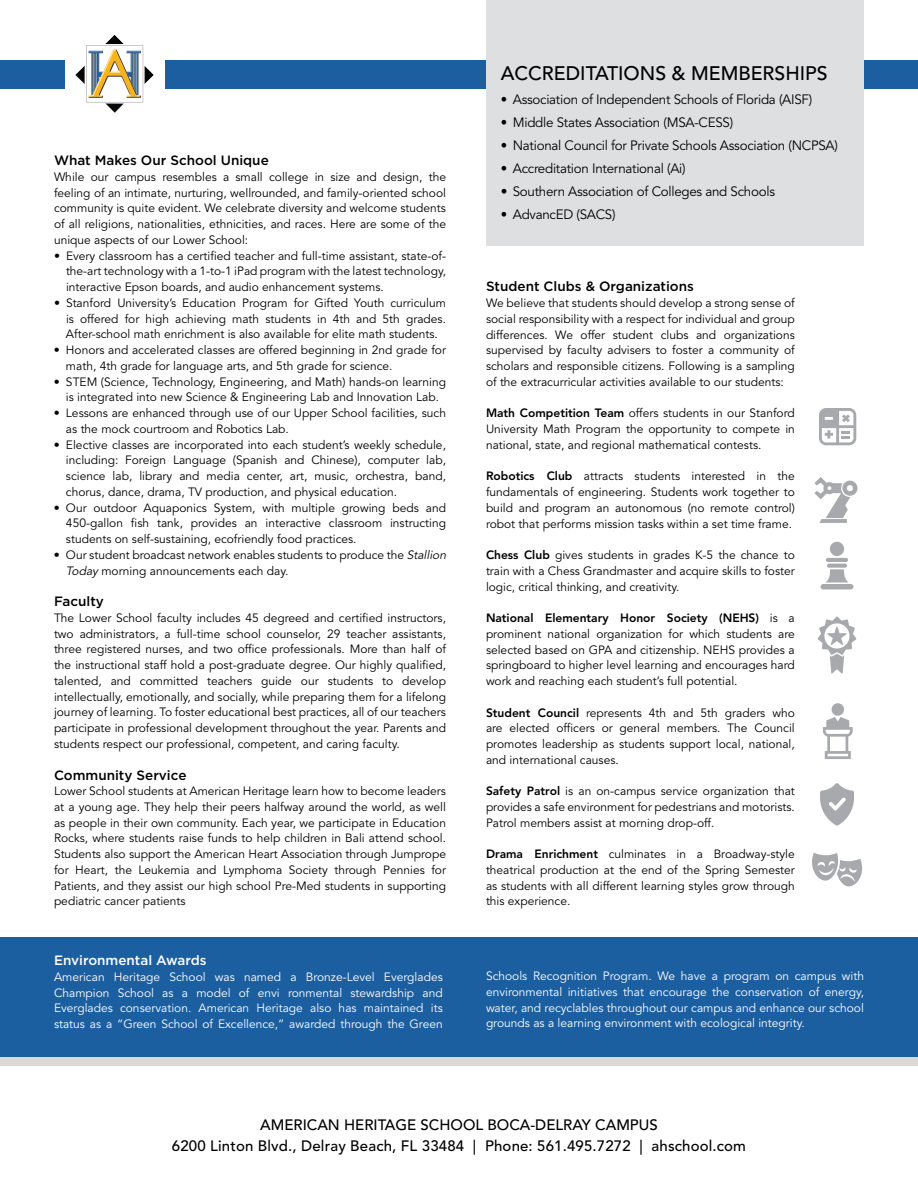
<style>
.page{position:relative;width:918px;height:1188px;background:#fff}
.page>*{position:absolute;margin:0;border:0;box-sizing:border-box;transform-origin:0 0}
.t1{font:500 19.5px "Avenir LT Std";color:#000}
.t2{font:500 15px/21px "Avenir LT Std";letter-spacing:.01em;color:#000;text-align:center}
.t3{font:13.5px "Avenir LT Std";letter-spacing:-.02em;color:#000;scale:.95 1}
.t4{font:500 13.5px "Gotham HTF";color:#000}
.t5{font:13.5px "Avenir LT Std";letter-spacing:-.02em;color:#000}
.t6{font:500 13.5px "Gotham HTF";color:#fff}
.t7{font:12px/15.8px "Avenir LT Std";color:#000;text-align:justify}
.t8{font:12px/15.8px "Avenir LT Std";color:#fff;text-align:justify}
.s1{font-style:italic}
.s2{font-weight:800}
</style>
<div class="page">
<div style="left:0;top:947px;width:918px;height:119px;background:#d9d9d9"></div>
<div style="left:0;top:937px;width:918px;height:120px;background:#1c5fa0"></div>
<div style="left:165px;top:60px;width:753px;height:28px;background:#1c5fa0"></div>
<div style="left:486px;top:0;width:378px;height:245px;background:#dedfe0"></div>
<div style="left:0;top:60px;width:65px;height:28px;background:#1c5fa0"></div>
<svg style="left:75px;top:35px;width:79px;height:78px"></svg>
<svg style="left:812px;top:853px;width:51px;height:34px"></svg>
<svg style="left:814px;top:477px;width:43px;height:46px"></svg>
<svg style="left:820px;top:783px;width:34px;height:43px"></svg>
<svg style="left:823px;top:703px;width:30px;height:56px"></svg>
<svg style="left:817px;top:617px;width:39px;height:57px"></svg>
<div style="left:812px;top:654px;width:7px;height:8px;background:#fff"></div>
<svg style="left:819px;top:408px;width:37px;height:37px"></svg>
<div style="left:830px;top:542px;width:14px;height:14px;background:#a7a9ac;border-radius:50%"></div>
<div style="left:821px;top:584px;width:32px;height:5px;background:#a7a9ac;border-radius:3px"></div>
<svg style="left:827px;top:564px;width:20px;height:4px"></svg>
<hr style="left:826px;top:558px;width:22px;height:4px;background:#a7a9ac;border-radius:2px">
<svg style="left:826px;top:569px;width:22px;height:13px"></svg>
<p class="t4" style="left:54px;top:153px;width:216px">What Makes Our School Unique</p>
<p class="t7" style="left:54px;top:169px;width:394px">While our campus resembles a small college in size and design, the feeling of an intimate, nurturing, wellrounded, and family-oriented school community is quite evident. We celebrate diversity and welcome students of all religions, nationalities, ethnicities, and races. Here are some of the unique aspects of our Lower School:</p>
<p class="t7" style="left:66px;top:248px;width:382px;text-indent:-12px">• Every classroom has a certified teacher and full-time assistant, state-of&shy;the-art technology with a 1-to-1 iPad program with the latest technology, interactive Epson boards, and audio enhancement systems.</p>
<p class="t7" style="left:66px;top:295px;width:382px;text-indent:-12px">• Stanford University’s Education Program for Gifted Youth curriculum is offered for high achieving math students in 4th and 5th grades.<br>After-school math enrichment is also available for elite math students.</p>
<p class="t7" style="left:66px;top:343px;width:382px;text-indent:-12px">• Honors and accelerated classes are offered beginning in 2nd grade for math, 4th grade for language arts, and 5th grade for science.</p>
<p class="t7" style="left:54px;top:374px;width:394px;text-align:center">• STEM (Science, Technology, Engineering, and Math) hands-on learning is integrated into new Science &amp; Engineering Lab and Innovation Lab.</p>
<p class="t7" style="left:66px;top:406px;width:382px;text-indent:-12px">• Lessons are enhanced through use of our Upper School facilities, such as the mock courtroom and Robotics Lab.</p>
<p class="t7" style="left:66px;top:437px;width:382px;text-indent:-12px">• Elective classes are incorporated into each student’s weekly schedule, including: Foreign Language (Spanish and Chinese), computer lab, science lab, library and media center, art, music, orchestra, band, chorus, dance, drama, TV production, and physical education.</p>
<p class="t7" style="left:66px;top:500px;width:382px;text-indent:-12px">• Our outdoor Aquaponics System, with multiple growing beds and 450-gallon fish tank, provides an interactive classroom instructing students on self-sustaining, ecofriendly food practices.</p>
<p class="t7" style="left:66px;top:547px;width:384px;text-indent:-12px">• Our student broadcast network enables students to produce the <span class="s1">Stallion<br>Today</span> morning announcements each day.</p>
<p class="t4" style="left:54px;top:594px;width:51px">Faculty</p>
<p class="t7" style="left:54px;top:610px;width:394px">The Lower School faculty includes 45 degreed and certified instructors, two administrators, a full-time school counselor, 29 teacher assistants, three registered nurses, and two office professionals. More than half of the instructional staff hold a post-graduate degree. Our highly qualified, talented, and committed teachers guide our students to develop intellectually, emotionally, and socially, while preparing them for a lifelong journey of learning. To foster educational best practices, all of our teachers participate in professional development throughout the year. Parents and students respect our professional, competent, and caring faculty.</p>
<p class="t4" style="left:54px;top:767px;width:134px">Community Service</p>
<p class="t7" style="left:54px;top:784px;width:394px">Lower School students at American Heritage learn how to become leaders at a young age. They help their peers halfway around the world, as well as people in their own community. Each year, we participate in Education Rocks, where students raise funds to help children in Bali attend school.<br>Students also support the American Heart Association through Jumprope for Heart, the Leukemia and Lymphoma Society through Pennies for Patients, and they assist our high school Pre-Med students in supporting pediatric cancer patients</p>
<h1 class="t1" style="left:501px;top:62px;width:328px">ACCREDITATIONS &amp; MEMBERSHIPS</h1>
<p class="t3" style="left:501px;top:91px;width:329px">• Association of Independent Schools of Florida (AISF)</p>
<p class="t3" style="left:501px;top:114px;width:246px">• Middle States Association (MSA-CESS)</p>
<p class="t3" style="left:501px;top:137px;width:356px">• National Council for Private Schools Association (NCPSA)</p>
<p class="t3" style="left:501px;top:160px;width:196px">• Accreditation International (Ai)</p>
<p class="t5" style="left:501px;top:183px;width:276px">• Southern Association of Colleges and Schools</p>
<p class="t3" style="left:501px;top:206px;width:122px">• AdvancED (SACS)</p>
<p class="t4" style="left:486px;top:279px;width:209px">Student Clubs &amp; Organizations</p>
<p class="t7" style="left:486px;top:295px;width:310px">We believe that students should develop a strong sense of social responsibility with a respect for individual and group differences. We offer student clubs and organizations supervised by faculty advisers to foster a community of scholars and responsible citizens. Following is a sampling of the extracurricular activities available to our students:</p>
<p class="t7" style="left:486px;top:406px;width:310px"><span class="s2">Math Competition Team</span> offers students in our Stanford University Math Program the opportunity to compete in national, state, and regional mathematical contests.</p>
<p class="t7" style="left:486px;top:469px;width:310px"><span class="s2">Robotics Club</span> attracts students interested in the fundamentals of engineering. Students work together to build and program an autonomous (no remote control) robot that performs mission tasks within a set time frame.</p>
<p class="t7" style="left:486px;top:547px;width:310px"><span class="s2">Chess Club</span> gives students in grades K-5 the chance to train with a Chess Grandmaster and acquire skills to foster logic, critical thinking, and creativity.</p>
<p class="t7" style="left:486px;top:610px;width:310px"><span class="s2">National Elementary Honor Society (NEHS)</span> is a prominent national organization for which students are selected based on GPA and citizenship. NEHS provides a springboard to higher level learning and encourages hard work and reaching each student’s full potential.</p>
<p class="t7" style="left:486px;top:705px;width:310px"><span class="s2">Student Council</span> represents 4th and 5th graders who are elected officers or general members. The Council promotes leadership as students support local, national, and international causes.</p>
<p class="t7" style="left:486px;top:784px;width:310px"><span class="s2">Safety Patrol</span> is an on-campus service organization that provides a safe environment for pedestrians and motorists.<br>Patrol members assist at morning drop-off.</p>
<p class="t7" style="left:486px;top:847px;width:310px"><span class="s2">Drama Enrichment</span> culminates in a Broadway-style theatrical production at the end of the Spring Semester as students with all different learning styles grow through this experience.</p>
<p class="t6" style="left:54px;top:953px;width:154px">Environmental Awards</p>
<p class="t8" style="left:54px;top:969px;width:390px">American Heritage School was named a Bronze-Level Everglades Champion School as a model of envi ronmental stewardship and Everglades conservation. American Heritage also has maintained its status as a “Green School of Excellence,” awarded through the Green</p>
<p class="t8" style="left:486px;top:968px;width:380px">Schools Recognition Program. We have a program on campus with environmental initiatives that encourage the conservation of energy, water, and recyclables throughout our campus and enhance our school grounds as a learning environment with ecological integrity.</p>
<p class="t2" style="left:172px;top:1115px;width:576px">AMERICAN HERITAGE SCHOOL BOCA-DELRAY CAMPUS<br>6200 Linton Blvd., Delray Beach, FL 33484 | Phone: 561.495.7272 | ahschool.com</p>
</div>
